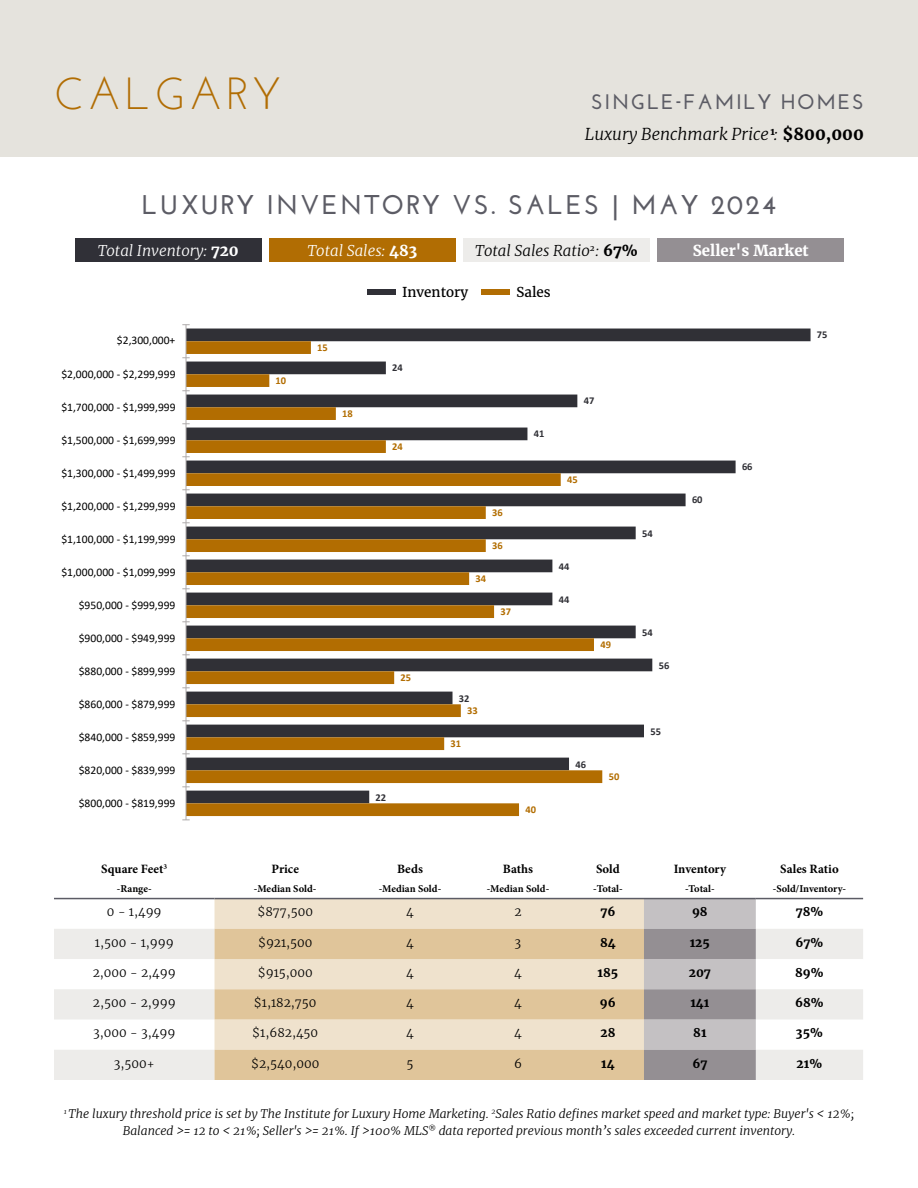
<style>
.page{position:relative;width:918px;height:1188px;background:#fff}
.page>*{position:absolute;margin:0;border:0;box-sizing:border-box;transform-origin:0 0}
.t1{font:45px "Josefin Sans";letter-spacing:.08em;color:#b16d03}
.t2{font:700 27px "Josefin Sans";letter-spacing:.08em;color:#5c5c65}
.t3{font:700 21px "Josefin Sans";letter-spacing:.08em;color:#5c5c65}
.t4{font:italic 300 16.5px "Merriweather";color:#000}
.t5{font:italic 300 15px "Merriweather";color:#fff}
.t6{font:italic 300 15px "Merriweather";color:#000}
.t7{font:700 15px "Merriweather";color:#fff}
.t8{font:13.5px "Merriweather";color:#000}
.t9{font:700 12.75px "Minion Pro";color:#000}
.t10{font:italic 300 12px/16.5px "Merriweather";color:#000;text-align:center}
.t11{font:300 12px "Merriweather";color:#000}
.t12{font:700 12px "Merriweather";color:#000}
.t13{font:11.55px "Calibri";color:#000}
.t14{font:700 10.5px "Minion Pro";color:#000}
.t15{font:700 10.5px "Calibri";color:#303036}
.t16{font:700 10.5px "Calibri";color:#b26d01}
.s1{font-weight:700;font-style:normal}
</style>
<div class="page">
<div style="left:0;top:0;width:918px;height:158px;background:#e5e3dd"></div>
<div style="left:215px;top:899px;width:429px;height:30px;background:#efe2cd"></div>
<svg style="left:54px;top:929px;width:809px;height:151px;fill:#edecea"></svg>
<svg style="left:215px;top:929px;width:429px;height:151px;background:#e6d0ae"></svg>
<svg style="left:644px;top:899px;width:112px;height:181px;background:#aca8ab"></svg>
<hr style="left:54px;top:898px;width:161px;height:1px;background:#5c5c65">
<hr style="left:215px;top:898px;width:141px;height:1px;background:#5c5c65">
<hr style="left:356px;top:898px;width:108px;height:1px;background:#5c5c65">
<hr style="left:464px;top:898px;width:108px;height:1px;background:#5c5c65">
<hr style="left:572px;top:898px;width:72px;height:1px;background:#5c5c65">
<hr style="left:644px;top:898px;width:112px;height:1px;background:#5c5c65">
<hr style="left:756px;top:898px;width:107px;height:1px;background:#5c5c65">
<svg style="left:187px;top:329px;width:624px;height:454px"></svg>
<svg style="left:187px;top:341px;width:415px;height:475px"></svg>
<hr style="left:186px;top:325px;width:1px;height:495px;background:#afabab">
<div style="left:367px;top:289px;width:29px;height:5px;background:#303037"></div>
<div style="left:482px;top:289px;width:28px;height:5px;background:#b16d03"></div>
<div style="left:657px;top:238px;width:187px;height:24px;background:#948f93"></div>
<div style="left:75px;top:238px;width:187px;height:24px;background:#303037"></div>
<div style="left:269px;top:238px;width:187px;height:24px;background:#b16d03"></div>
<div style="left:463px;top:238px;width:187px;height:24px;background:#edecea"></div>
<h1 class="t1" style="left:54px;top:65px;width:229px">CALGARY</h1>
<h3 class="t3" style="left:591px;top:89px;width:274px">SINGLE-FAMILY HOMES</h3>
<h3 class="t4" style="left:585px;top:122px;width:281px">Luxury Benchmark Price <sup>1</sup>: <span class="s1">$800,000</span></h3>
<h2 class="t2" style="left:142px;top:188px;width:636px">LUXURY INVENTORY VS. SALES | MAY 2024</h2>
<p class="t5" style="left:98px;top:240px;width:143px">Total Inventory: <span class="s1">720</span></p>
<p class="t5" style="left:307px;top:240px;width:111px">Total Sales: <span class="s1">483</span></p>
<p class="t6" style="left:475px;top:240px;width:164px">Total Sales Ratio<sup>2</sup> : <span class="s1">67%</span></p>
<p class="t7" style="left:693px;top:241px;width:117px">Seller's Market</p>
<p class="t13" style="left:117px;top:333px;width:60px">$2,300,000+</p>
<p class="t13" style="left:61px;top:366px;width:116px">$2,000,000 - $2,299,999</p>
<p class="t13" style="left:61px;top:399px;width:116px">$1,700,000 - $1,999,999</p>
<p class="t13" style="left:61px;top:432px;width:116px">$1,500,000 - $1,699,999</p>
<p class="t13" style="left:61px;top:465px;width:116px">$1,300,000 - $1,499,999</p>
<p class="t13" style="left:61px;top:498px;width:116px">$1,200,000 - $1,299,999</p>
<p class="t13" style="left:61px;top:531px;width:116px">$1,100,000 - $1,199,999</p>
<p class="t13" style="left:61px;top:564px;width:116px">$1,000,000 - $1,099,999</p>
<p class="t13" style="left:79px;top:597px;width:98px">$950,000 - $999,999</p>
<p class="t13" style="left:79px;top:630px;width:98px">$900,000 - $949,999</p>
<p class="t13" style="left:79px;top:663px;width:98px">$880,000 - $899,999</p>
<p class="t13" style="left:79px;top:696px;width:98px">$860,000 - $879,999</p>
<p class="t13" style="left:79px;top:729px;width:98px">$840,000 - $859,999</p>
<p class="t13" style="left:79px;top:762px;width:98px">$820,000 - $839,999</p>
<p class="t13" style="left:79px;top:795px;width:98px">$800,000 - $819,999</p>
<p class="t9" style="left:101px;top:860px;width:67px">Square Feet<sup>3</sup></p>
<p class="t14" style="left:117px;top:882px;width:36px">-Range-</p>
<p class="t16" style="left:276px;top:373px;width:12px">10</p>
<p class="t16" style="left:317px;top:340px;width:12px">15</p>
<p class="t16" style="left:342px;top:406px;width:12px">18</p>
<p class="t9" style="left:272px;top:860px;width:29px">Price</p>
<p class="t14" style="left:254px;top:882px;width:64px">-Median Sold-</p>
<p class="t8" style="left:402px;top:284px;width:68px">Inventory</p>
<p class="t8" style="left:516px;top:284px;width:36px">Sales</p>
<p class="t15" style="left:392px;top:360px;width:12px">24</p>
<p class="t16" style="left:392px;top:439px;width:12px">24</p>
<p class="t16" style="left:401px;top:670px;width:12px">25</p>
<p class="t15" style="left:376px;top:790px;width:12px">22</p>
<p class="t16" style="left:492px;top:505px;width:12px">36</p>
<p class="t16" style="left:492px;top:538px;width:12px">36</p>
<p class="t16" style="left:475px;top:571px;width:12px">34</p>
<p class="t16" style="left:500px;top:604px;width:12px">37</p>
<p class="t15" style="left:534px;top:427px;width:12px">41</p>
<p class="t15" style="left:584px;top:394px;width:12px">47</p>
<p class="t16" style="left:567px;top:472px;width:12px">45</p>
<p class="t15" style="left:559px;top:559px;width:12px">44</p>
<p class="t15" style="left:559px;top:592px;width:12px">44</p>
<p class="t16" style="left:600px;top:637px;width:12px">49</p>
<p class="t15" style="left:459px;top:691px;width:12px">32</p>
<p class="t16" style="left:467px;top:703px;width:12px">33</p>
<p class="t16" style="left:451px;top:736px;width:12px">31</p>
<p class="t16" style="left:525px;top:803px;width:12px">40</p>
<p class="t15" style="left:575px;top:757px;width:12px">46</p>
<p class="t16" style="left:609px;top:769px;width:12px">50</p>
<p class="t9" style="left:397px;top:860px;width:27px">Beds</p>
<p class="t14" style="left:379px;top:882px;width:64px">-Median Sold-</p>
<p class="t9" style="left:503px;top:860px;width:32px">Baths</p>
<p class="t14" style="left:487px;top:882px;width:64px">-Median Sold-</p>
<p class="t9" style="left:596px;top:860px;width:25px">Sold</p>
<p class="t14" style="left:593px;top:882px;width:31px">-Total-</p>
<p class="t15" style="left:642px;top:526px;width:12px">54</p>
<p class="t15" style="left:692px;top:493px;width:12px">60</p>
<p class="t15" style="left:642px;top:625px;width:12px">54</p>
<p class="t15" style="left:659px;top:658px;width:12px">56</p>
<p class="t15" style="left:650px;top:724px;width:12px">55</p>
<p class="t15" style="left:742px;top:460px;width:12px">66</p>
<p class="t9" style="left:674px;top:860px;width:54px">Inventory</p>
<p class="t14" style="left:685px;top:882px;width:31px">-Total-</p>
<p class="t15" style="left:817px;top:327px;width:12px">75</p>
<p class="t9" style="left:780px;top:860px;width:60px">Sales Ratio</p>
<p class="t14" style="left:773px;top:882px;width:75px">-Sold/Inventory-</p>
<p class="t11" style="left:107px;top:905px;width:56px">0 - 1,499</p>
<p class="t11" style="left:257px;top:905px;width:57px">$877,500</p>
<p class="t11" style="left:406px;top:905px;width:9px">4</p>
<p class="t11" style="left:514px;top:905px;width:9px">2</p>
<p class="t12" style="left:600px;top:905px;width:16px">76</p>
<p class="t12" style="left:692px;top:905px;width:17px">98</p>
<p class="t12" style="left:796px;top:905px;width:29px">78%</p>
<p class="t11" style="left:95px;top:935px;width:80px">1,500 - 1,999</p>
<p class="t11" style="left:258px;top:935px;width:56px">$921,500</p>
<p class="t11" style="left:406px;top:935px;width:9px">4</p>
<p class="t11" style="left:515px;top:935px;width:8px">3</p>
<p class="t12" style="left:600px;top:935px;width:17px">84</p>
<p class="t12" style="left:690px;top:935px;width:22px">125</p>
<p class="t12" style="left:796px;top:935px;width:29px">67%</p>
<p class="t11" style="left:93px;top:965px;width:84px">2,000 - 2,499</p>
<p class="t11" style="left:258px;top:965px;width:56px">$915,000</p>
<p class="t11" style="left:406px;top:965px;width:9px">4</p>
<p class="t11" style="left:514px;top:965px;width:9px">4</p>
<p class="t12" style="left:598px;top:965px;width:22px">185</p>
<p class="t12" style="left:689px;top:965px;width:24px">207</p>
<p class="t12" style="left:795px;top:965px;width:30px">89%</p>
<p class="t11" style="left:93px;top:995px;width:84px">2,500 - 2,999</p>
<p class="t11" style="left:254px;top:995px;width:64px">$1,182,750</p>
<p class="t11" style="left:406px;top:995px;width:9px">4</p>
<p class="t11" style="left:514px;top:995px;width:9px">4</p>
<p class="t12" style="left:600px;top:995px;width:17px">96</p>
<p class="t12" style="left:690px;top:995px;width:21px">141</p>
<p class="t12" style="left:795px;top:995px;width:30px">68%</p>
<p class="t11" style="left:93px;top:1026px;width:84px">3,000 - 3,499</p>
<p class="t11" style="left:252px;top:1026px;width:67px">$1,682,450</p>
<p class="t11" style="left:406px;top:1026px;width:9px">4</p>
<p class="t11" style="left:514px;top:1026px;width:9px">4</p>
<p class="t12" style="left:600px;top:1026px;width:17px">28</p>
<p class="t12" style="left:693px;top:1026px;width:15px">81</p>
<p class="t12" style="left:796px;top:1026px;width:28px">35%</p>
<p class="t11" style="left:114px;top:1056px;width:42px">3,500+</p>
<p class="t11" style="left:251px;top:1056px;width:70px">$2,540,000</p>
<p class="t11" style="left:406px;top:1056px;width:8px">5</p>
<p class="t11" style="left:514px;top:1056px;width:9px">6</p>
<p class="t12" style="left:601px;top:1056px;width:15px">14</p>
<p class="t12" style="left:692px;top:1056px;width:16px">67</p>
<p class="t12" style="left:797px;top:1056px;width:27px">21%</p>
<p class="t10" style="left:64px;top:1105px;width:792px"><sup>1</sup> The luxury threshold price is set by The Institute for Luxury Home Marketing. <sup>2</sup>Sales Ratio defines market speed and market type: Buyer's &lt; 12%;<br>Balanced &gt;= 12 to &lt; 21%; Seller's &gt;= 21%. If &gt;100% MLS<sup>®</sup> data reported previous month’s sales exceeded current inventory.</p>
</div>
